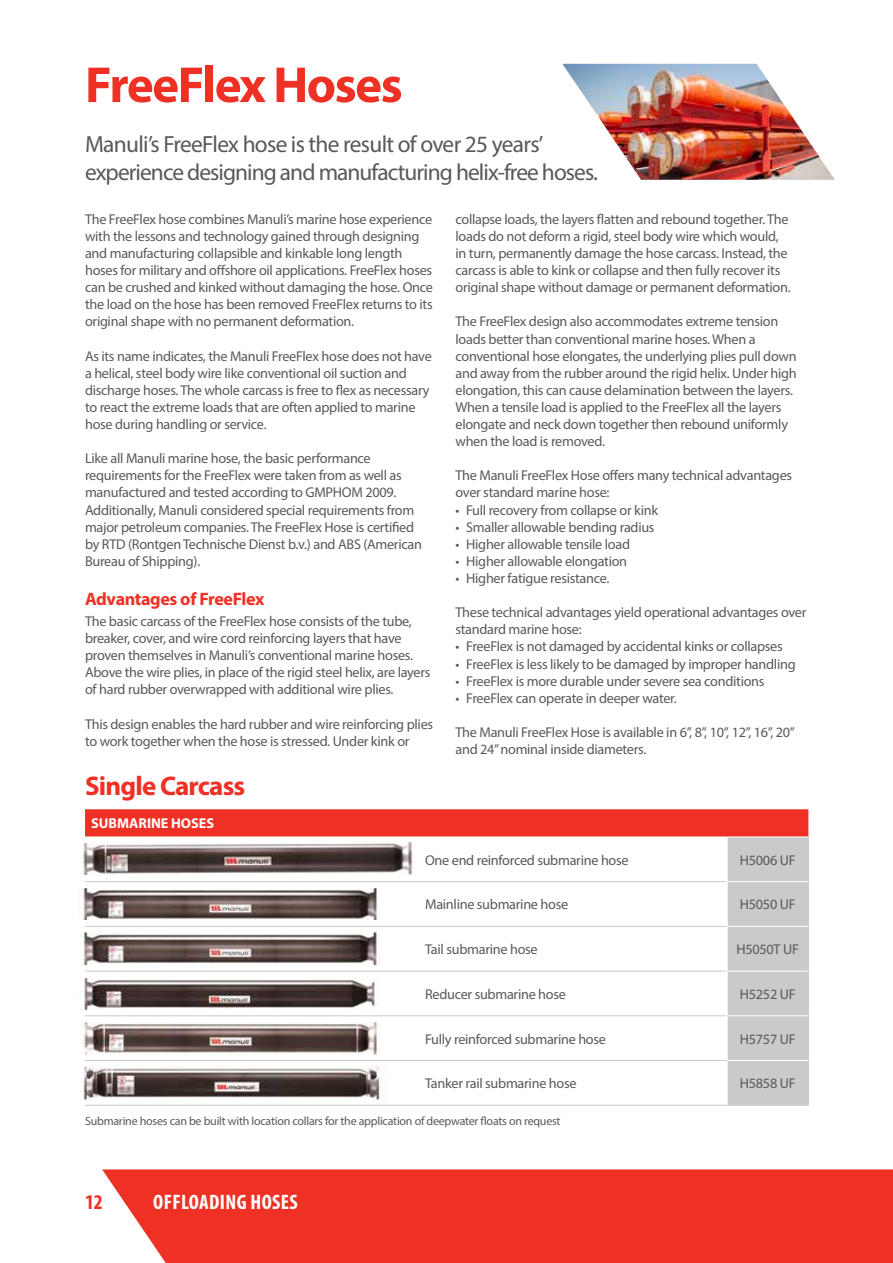
<style>
.page{position:relative;width:893px;height:1263px;background:#fff}
.page>*{position:absolute;margin:0;border:0;box-sizing:border-box;transform-origin:0 0}
.t1{font:700 51px "Myriad Pro";letter-spacing:-.03em;color:#ee3124}
.t2{font:700 27px "Myriad Pro";letter-spacing:-.03em;color:#ee3124}
.t3{font:23.4px/28px "Myriad Pro";letter-spacing:-.04em;color:#58595b}
.t4{font:700 condensed 21px "Myriad Pro";letter-spacing:.02em;color:#fff}
.t5{font:700 condensed 21px "Myriad Pro";color:#ee3124}
.t6{font:700 18px "Myriad Pro";letter-spacing:-.02em;color:#ee3124}
.t7{font:14.25px/17.1px "Myriad Pro";letter-spacing:-.02em;color:#58595b}
.t8{font:700 14.25px "Myriad Pro";color:#fff}
.t9{font:12px "Myriad Pro";letter-spacing:-.02em;color:#58595b}
</style>
<div class="page">
<div style="left:102px;top:1169px;width:791px;height:94px;background:#ee3124"></div>
<svg style="left:85px;top:809px;width:723px;height:296px"></svg>
<hr style="left:85px;top:836px;width:642px;height:1px;background:#fff">
<hr style="left:85px;top:1105px;width:642px;height:1px;background:#c9cacc">
<hr style="left:85px;top:881px;width:642px;height:1px;background:#c9cacc">
<hr style="left:85px;top:926px;width:642px;height:1px;background:#c9cacc">
<hr style="left:85px;top:971px;width:642px;height:1px;background:#c9cacc">
<hr style="left:85px;top:1015px;width:642px;height:1px;background:#c9cacc">
<hr style="left:85px;top:1060px;width:642px;height:1px;background:#c9cacc">
<hr style="left:727px;top:836px;width:82px;height:1px;background:#fff">
<hr style="left:727px;top:837px;width:1px;height:44px;background:#fff">
<hr style="left:727px;top:881px;width:81px;height:1px;background:#fff">
<hr style="left:727px;top:882px;width:1px;height:44px;background:#fff">
<hr style="left:727px;top:926px;width:81px;height:1px;background:#fff">
<hr style="left:727px;top:927px;width:1px;height:44px;background:#fff">
<hr style="left:727px;top:971px;width:81px;height:1px;background:#fff">
<hr style="left:727px;top:971px;width:1px;height:44px;background:#fff">
<hr style="left:727px;top:1015px;width:81px;height:1px;background:#fff">
<hr style="left:727px;top:1016px;width:1px;height:44px;background:#fff">
<hr style="left:727px;top:1060px;width:81px;height:1px;background:#fff">
<hr style="left:727px;top:1061px;width:1px;height:44px;background:#fff">
<hr style="left:808px;top:837px;width:1px;height:45px;background:#c9cacc">
<hr style="left:808px;top:882px;width:1px;height:44px;background:#c9cacc">
<hr style="left:808px;top:926px;width:1px;height:45px;background:#c9cacc">
<hr style="left:808px;top:971px;width:1px;height:45px;background:#c9cacc">
<hr style="left:808px;top:1016px;width:1px;height:44px;background:#c9cacc">
<hr style="left:808px;top:1060px;width:1px;height:45px;background:#c9cacc">
<hr style="left:727px;top:1105px;width:82px;height:1px;background:#c9cacc">
<img style="left:83px;top:843px;width:333px;height:32px">
<img style="left:83px;top:888px;width:297px;height:32px">
<img style="left:80px;top:932px;width:301px;height:34px">
<img style="left:84px;top:977px;width:297px;height:32px">
<img style="left:83px;top:1022px;width:296px;height:32px">
<img style="left:83px;top:1065px;width:305px;height:35px">
<img style="left:562px;top:64px;width:273px;height:116px">
<h1 class="t1" style="left:85px;top:52px;width:319px">FreeFlex Hoses</h1>
<h3 class="t3" style="left:85px;top:129px;width:514px">Manuli’s FreeFlex hose is the result of over 25 years’ experience designing and manufacturing helix-free hoses.</h3>
<p class="t7" style="left:85px;top:210px;width:349px">The FreeFlex hose combines Manuli’s marine hose experience with the lessons and technology gained through designing and manufacturing collapsible and kinkable long length hoses for military and offshore oil applications. FreeFlex hoses can be crushed and kinked without damaging the hose. Once the load on the hose has been removed FreeFlex returns to its original shape with no permanent deformation.</p>
<p class="t7" style="left:85px;top:347px;width:348px">As its name indicates, the Manuli FreeFlex hose does not have a helical, steel body wire like conventional oil suction and discharge hoses. The whole carcass is free to flex as necessary to react the extreme loads that are often applied to marine hose during handling or service.</p>
<p class="t7" style="left:85px;top:450px;width:338px">Like all Manuli marine hose, the basic performance requirements for the FreeFlex were taken from as well as manufactured and tested according to GMPHOM 2009.<br>Additionally, Manuli considered special requirements from major petroleum companies. The FreeFlex Hose is certified by RTD (Rontgen Technische Dienst b.v.) and ABS (American Bureau of Shipping).</p>
<p class="t6" style="left:85px;top:587px;width:181px">Advantages of FreeFlex</p>
<p class="t7" style="left:85px;top:612px;width:347px">The basic carcass of the FreeFlex hose consists of the tube, breaker, cover, and wire cord reinforcing layers that have proven themselves in Manuli’s conventional marine hoses.<br>Above the wire plies, in place of the rigid steel helix, are layers of hard rubber overwrapped with additional wire plies.</p>
<p class="t7" style="left:85px;top:715px;width:350px">This design enables the hard rubber and wire reinforcing plies to work together when the hose is stressed. Under kink or</p>
<h2 class="t2" style="left:85px;top:768px;width:162px">Single Carcass</h2>
<p class="t8" style="left:91px;top:814px;width:27px">Submarine</p>
<p class="t8" style="left:171px;top:814px;width:19px">Hoses</p>
<p class="t7" style="left:455px;top:210px;width:337px">collapse loads, the layers flatten and rebound together. The loads do not deform a rigid, steel body wire which would, in turn, permanently damage the hose carcass. Instead, the carcass is able to kink or collapse and then fully recover its original shape without damage or permanent deformation.</p>
<p class="t7" style="left:455px;top:313px;width:343px">The FreeFlex design also accommodates extreme tension loads better than conventional marine hoses. When a conventional hose elongates, the underlying plies pull down and away from the rubber around the rigid helix. Under high elongation, this can cause delamination between the layers.<br>When a tensile load is applied to the FreeFlex all the layers elongate and neck down together then rebound uniformly when the load is removed.</p>
<p class="t7" style="left:455px;top:467px;width:338px">The Manuli FreeFlex Hose offers many technical advantages over standard marine hose:</p>
<p class="t7" style="left:455px;top:501px;width:204px">• Full recovery from collapse or kink</p>
<p class="t7" style="left:455px;top:518px;width:201px">• Smaller allowable bending radius</p>
<p class="t7" style="left:455px;top:535px;width:176px">• Higher allowable tensile load</p>
<p class="t7" style="left:455px;top:552px;width:173px">• Higher allowable elongation</p>
<p class="t7" style="left:455px;top:569px;width:155px">• Higher fatigue resistance.</p>
<p class="t7" style="left:455px;top:604px;width:352px">These technical advantages yield operational advantages over standard marine hose:</p>
<p class="t7" style="left:455px;top:638px;width:329px">• FreeFlex is not damaged by accidental kinks or collapses</p>
<p class="t7" style="left:455px;top:655px;width:342px">• FreeFlex is less likely to be damaged by improper handling</p>
<p class="t7" style="left:455px;top:672px;width:311px">• FreeFlex is more durable under severe sea conditions</p>
<p class="t7" style="left:455px;top:689px;width:223px">• FreeFlex can operate in deeper water.</p>
<p class="t7" style="left:455px;top:723px;width:341px">The Manuli FreeFlex Hose is available in 6”, 8”, 10”, 12”, 16”, 20” and 24” nominal inside diameters.</p>
<p class="t7" style="left:425px;top:851px;width:205px">One end reinforced submarine hose</p>
<p class="t7" style="left:740px;top:851px;width:57px">H5006 UF</p>
<p class="t7" style="left:425px;top:896px;width:145px">Mainline submarine hose</p>
<p class="t7" style="left:740px;top:896px;width:57px">H5050 UF</p>
<p class="t7" style="left:425px;top:940px;width:114px">Tail submarine hose</p>
<p class="t7" style="left:736px;top:940px;width:64px">H5050T UF</p>
<p class="t7" style="left:425px;top:985px;width:142px">Reducer submarine hose</p>
<p class="t7" style="left:740px;top:985px;width:57px">H5252 UF</p>
<p class="t7" style="left:425px;top:1030px;width:182px">Fully reinforced submarine hose</p>
<p class="t7" style="left:740px;top:1030px;width:57px">H5757 UF</p>
<p class="t7" style="left:425px;top:1075px;width:153px">Tanker rail submarine hose</p>
<p class="t7" style="left:740px;top:1075px;width:57px">H5858 UF</p>
<p class="t9" style="left:85px;top:1113px;width:477px">Submarine hoses can be built with location collars for the application of deepwater floats on request</p>
<h3 class="t5" style="left:85px;top:1188px;width:19px">12</h3>
<h3 class="t4" style="left:153px;top:1188px;width:146px">OFFLOADING HOSES</h3>
</div>
